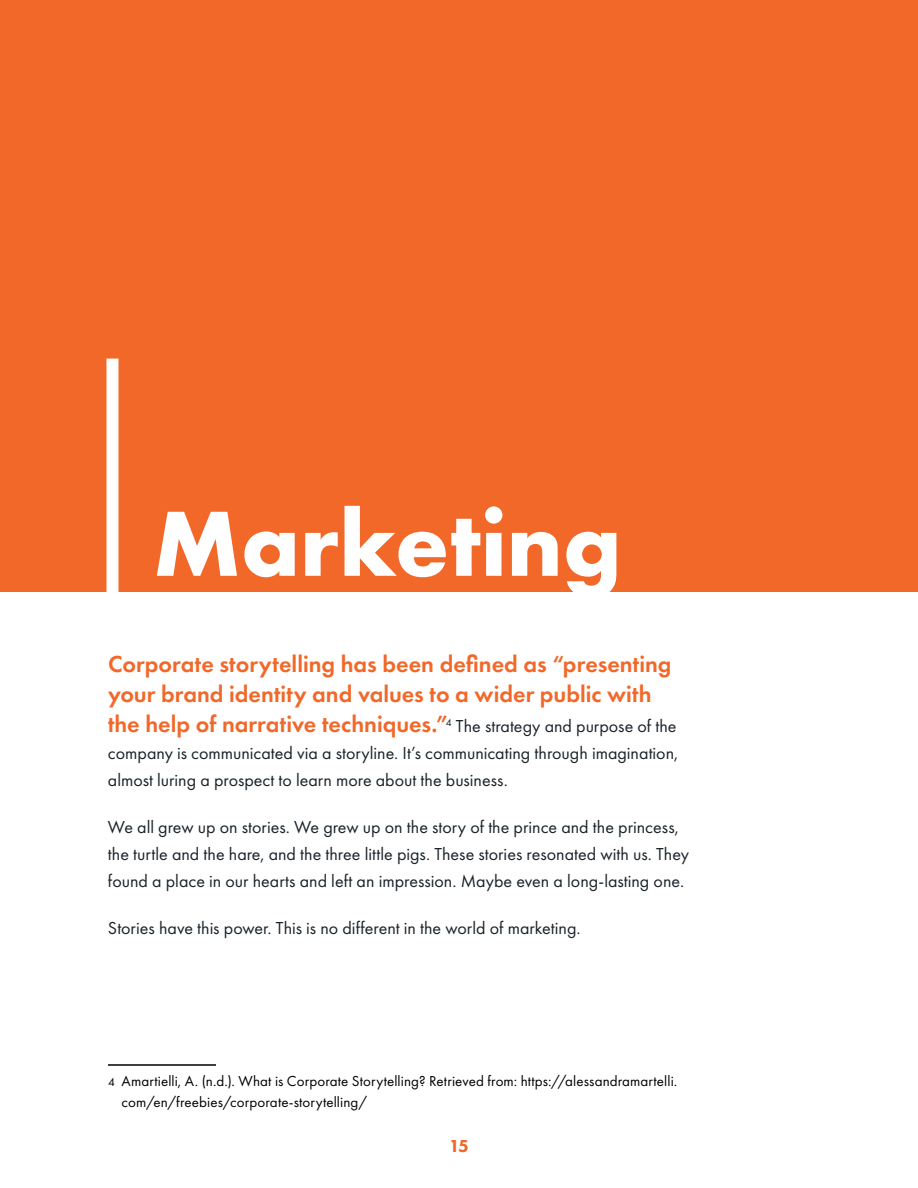
<style>
.page{position:relative;width:918px;height:1188px;background:#fff}
.page>*{position:absolute;margin:0;border:0;box-sizing:border-box;transform-origin:0 0}
.t1{font:700 96px "Futura PT";color:#fff}
.t2{font:600 24px/30px "Futura PT";color:#f26829}
.t3{font:18px/27px "Futura PT";color:#1a232a;text-align:justify}
.t4{font:800 18px "Futura PT";color:#f26829}
.t5{font:15px/21px "Futura PT";letter-spacing:.01em;color:#000}
.s1{font-size:12px}
</style>
<div class="page">
<div style="left:0;top:0;width:918px;height:592px;background:#f26829"></div>
<div style="left:106px;top:359px;width:12px;height:241px;background:#fff"></div>
<hr style="left:108px;top:1064px;width:108px;height:2px;background:#000">
<h1 class="t1" style="left:153px;top:482px;width:470px">Marketing</h1>
<h2 class="t2" style="left:108px;top:648px;width:565px">Corporate storytelling has been defined as “presenting your brand identity and values to a wider public with the help of narrative techniques.”</h2>
<p class="t3" style="left:108px;top:712px;width:572px;text-indent:338px"><sup>4</sup> The strategy and purpose of the company is communicated via a storyline. It’s communicating through imagination, almost luring a prospect to learn more about the business.</p>
<p class="t3" style="left:108px;top:813px;width:583px;text-align:left">We all grew up on stories. We grew up on the story of the prince and the princess, the turtle and the hare, and the three little pigs. These stories resonated with us. They found a place in our hearts and left an impression. Maybe even a long-lasting one.</p>
<p class="t3" style="left:108px;top:915px;width:474px">Stories have this power. This is no different in the world of marketing.</p>
<p class="t5" style="left:122px;top:1070px;width:557px;text-indent:-14px"><span class="s1">4</span> Amartielli, A. (n.d.). What is Corporate Storytelling? Retrieved from: https://alessandramartelli. com/en/freebies/corporate-storytelling/</p>
<p class="t4" style="left:449px;top:1135px;width:21px">15</p>
</div>
